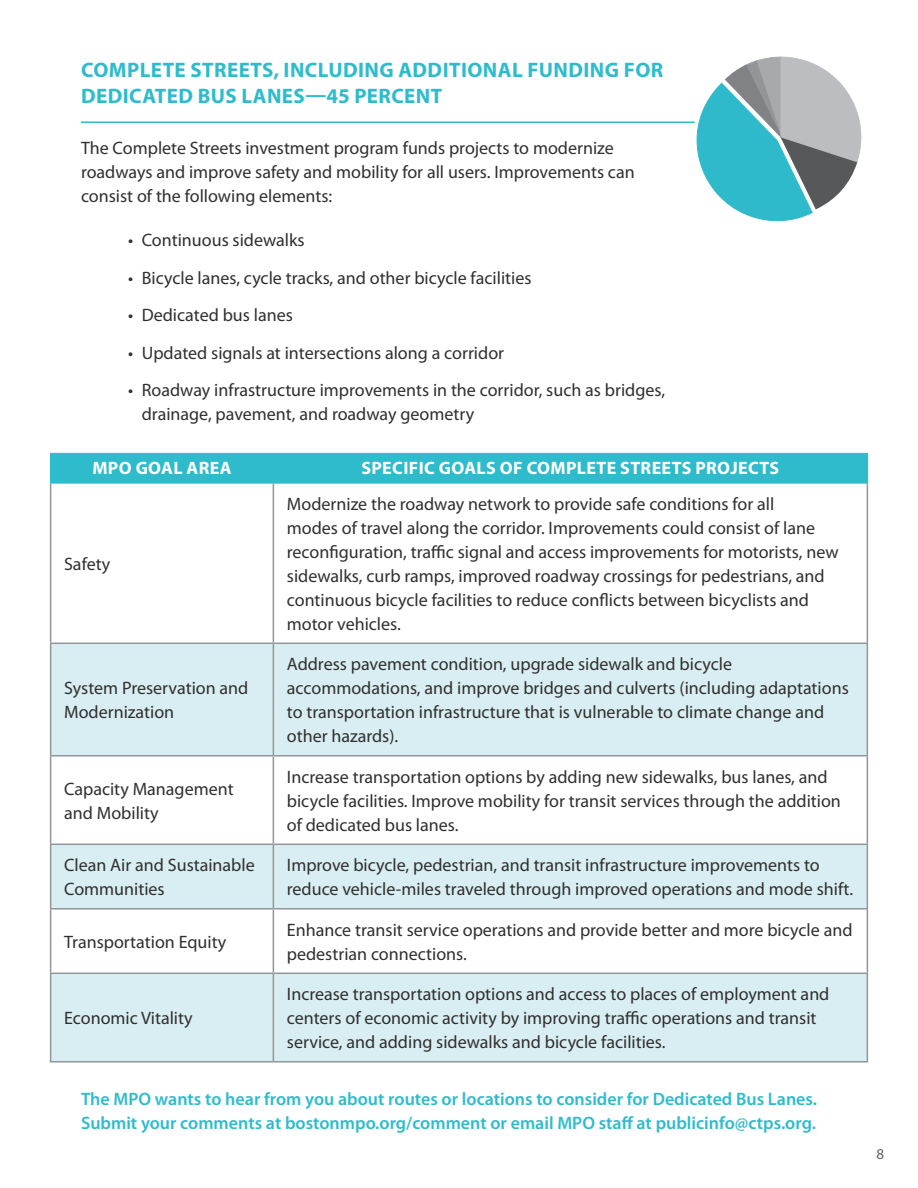
<style>
.page{position:relative;width:918px;height:1188px;background:#fff}
.page>*{position:absolute;margin:0;border:0;box-sizing:border-box;transform-origin:0 0}
.Heading_1{font:700 21px/26.2px "Myriad Pro";letter-spacing:.02em;color:#2ebbcc}
.Table_Text{font:18px/24px "Myriad Pro";color:#312f30}
.t1{font:600 18px/24px "Myriad Pro";color:#2ebbcc}
.Table_Header{font:700 18px "Myriad Pro";letter-spacing:.02em;color:#fff}
.t2{font:15px "Myriad Pro";color:#636366}
</style>
<div class="page">
<svg style="left:51px;top:644px;width:816px;height:417px;fill:#d8eef2"></svg>
<hr style="left:273px;top:484px;width:1px;height:159px;background:#939598">
<hr style="left:50px;top:643px;width:223px;height:1px;background:#939598">
<hr style="left:273px;top:643px;width:595px;height:1px;background:#939598">
<hr style="left:273px;top:644px;width:1px;height:111px;background:#939598">
<hr style="left:50px;top:755px;width:223px;height:2px;background:#939598">
<hr style="left:273px;top:755px;width:595px;height:2px;background:#939598">
<hr style="left:273px;top:757px;width:1px;height:87px;background:#939598">
<hr style="left:50px;top:844px;width:223px;height:1px;background:#939598">
<hr style="left:273px;top:844px;width:595px;height:1px;background:#939598">
<hr style="left:273px;top:845px;width:1px;height:63px;background:#939598">
<hr style="left:50px;top:908px;width:223px;height:2px;background:#939598">
<hr style="left:273px;top:908px;width:595px;height:2px;background:#939598">
<hr style="left:273px;top:910px;width:1px;height:63px;background:#939598">
<hr style="left:50px;top:973px;width:223px;height:1px;background:#939598">
<hr style="left:273px;top:973px;width:595px;height:1px;background:#939598">
<hr style="left:273px;top:974px;width:1px;height:87px;background:#939598">
<hr style="left:50px;top:484px;width:1px;height:159px;background:#939598">
<hr style="left:867px;top:484px;width:1px;height:159px;background:#939598">
<hr style="left:50px;top:644px;width:1px;height:111px;background:#939598">
<hr style="left:867px;top:644px;width:1px;height:111px;background:#939598">
<hr style="left:50px;top:757px;width:1px;height:87px;background:#939598">
<hr style="left:867px;top:757px;width:1px;height:87px;background:#939598">
<hr style="left:50px;top:845px;width:1px;height:63px;background:#939598">
<hr style="left:867px;top:845px;width:1px;height:63px;background:#939598">
<hr style="left:50px;top:910px;width:1px;height:63px;background:#939598">
<hr style="left:867px;top:910px;width:1px;height:63px;background:#939598">
<hr style="left:50px;top:974px;width:1px;height:87px;background:#939598">
<hr style="left:867px;top:974px;width:1px;height:87px;background:#939598">
<hr style="left:50px;top:1061px;width:223px;height:2px;background:#939598">
<hr style="left:273px;top:1061px;width:595px;height:2px;background:#939598">
<hr style="left:50px;top:483px;width:223px;height:1px;background:#2ebbcc">
<hr style="left:273px;top:483px;width:595px;height:1px;background:#2ebbcc">
<div style="left:50px;top:453px;width:818px;height:30px;background:#2ebbcc"></div>
<svg style="left:696px;top:57px;width:165px;height:165px"></svg>
<hr style="left:81px;top:122px;width:614px;height:1px;background:#2ebbcc">
<p class="Heading_1" style="left:81px;top:57px;width:584px">COMPLETE STREETS, INCLUDING ADDITIONAL FUNDING FOR<br>DEDICATED BUS LANES—45 PERCENT</p>
<p class="Table_Text" style="left:81px;top:136px;width:555px">The Complete Streets investment program funds projects to modernize roadways and improve safety and mobility for all users. Improvements can consist of the following elements:</p>
<p class="Table_Text" style="left:128px;top:228px;width:178px">• Continuous sidewalks</p>
<p class="Table_Text" style="left:128px;top:266px;width:405px">• Bicycle lanes, cycle tracks, and other bicycle facilities</p>
<p class="Table_Text" style="left:128px;top:303px;width:166px">• Dedicated bus lanes</p>
<p class="Table_Text" style="left:128px;top:341px;width:377px">• Updated signals at intersections along a corridor</p>
<p class="Table_Text" style="left:142px;top:378px;width:525px;text-indent:-14px">• Roadway infrastructure improvements in the corridor, such as bridges, drainage, pavement, and roadway geometry</p>
<p class="Table_Header" style="left:92px;top:457px;width:141px">MPO GOAL AREA</p>
<p class="Table_Header" style="left:361px;top:457px;width:419px">SPECIFIC GOALS OF COMPLETE STREETS PROJECTS</p>
<p class="Table_Text" style="left:64px;top:552px;width:48px">Safety</p>
<p class="Table_Text" style="left:64px;top:677px;width:186px">System Preservation and<br>Modernization</p>
<p class="Table_Text" style="left:64px;top:777px;width:171px">Capacity Management and Mobility</p>
<p class="Table_Text" style="left:287px;top:492px;width:553px">Modernize the roadway network to provide safe conditions for all<br>modes of travel along the corridor. Improvements could consist of lane reconfiguration, traffic signal and access improvements for motorists, new sidewalks, curb ramps, improved roadway crossings for pedestrians, and continuous bicycle facilities to reduce conflicts between bicyclists and motor vehicles.</p>
<p class="Table_Text" style="left:287px;top:653px;width:563px">Address pavement condition, upgrade sidewalk and bicycle accommodations, and improve bridges and culverts (including adaptations to transportation infrastructure that is vulnerable to climate change and other hazards).</p>
<p class="Table_Text" style="left:287px;top:765px;width:556px">Increase transportation options by adding new sidewalks, bus lanes, and bicycle facilities. Improve mobility for transit services through the addition of dedicated bus lanes.</p>
<p class="Table_Text" style="left:64px;top:854px;width:192px">Clean Air and Sustainable<br>Communities</p>
<p class="Table_Text" style="left:287px;top:854px;width:568px">Improve bicycle, pedestrian, and transit infrastructure improvements to reduce vehicle-miles traveled through improved operations and mode shift.</p>
<p class="Table_Text" style="left:64px;top:930px;width:164px">Transportation Equity</p>
<p class="Table_Text" style="left:287px;top:918px;width:567px">Enhance transit service operations and provide better and more bicycle and pedestrian connections.</p>
<p class="Table_Text" style="left:287px;top:983px;width:544px">Increase transportation options and access to places of employment and centers of economic activity by improving traffic operations and transit service, and adding sidewalks and bicycle facilities.</p>
<p class="t1" style="left:81px;top:1087px;width:738px">The MPO wants to hear from you about routes or locations to consider for Dedicated Bus Lanes.<br>Submit your comments at bostonmpo.org/comment or email MPO staff at publicinfo@ctps.org.</p>
<p class="Table_Text" style="left:64px;top:1007px;width:130px">Economic Vitality</p>
<p class="t2" style="left:877px;top:1146px;width:9px">8</p>
</div>
